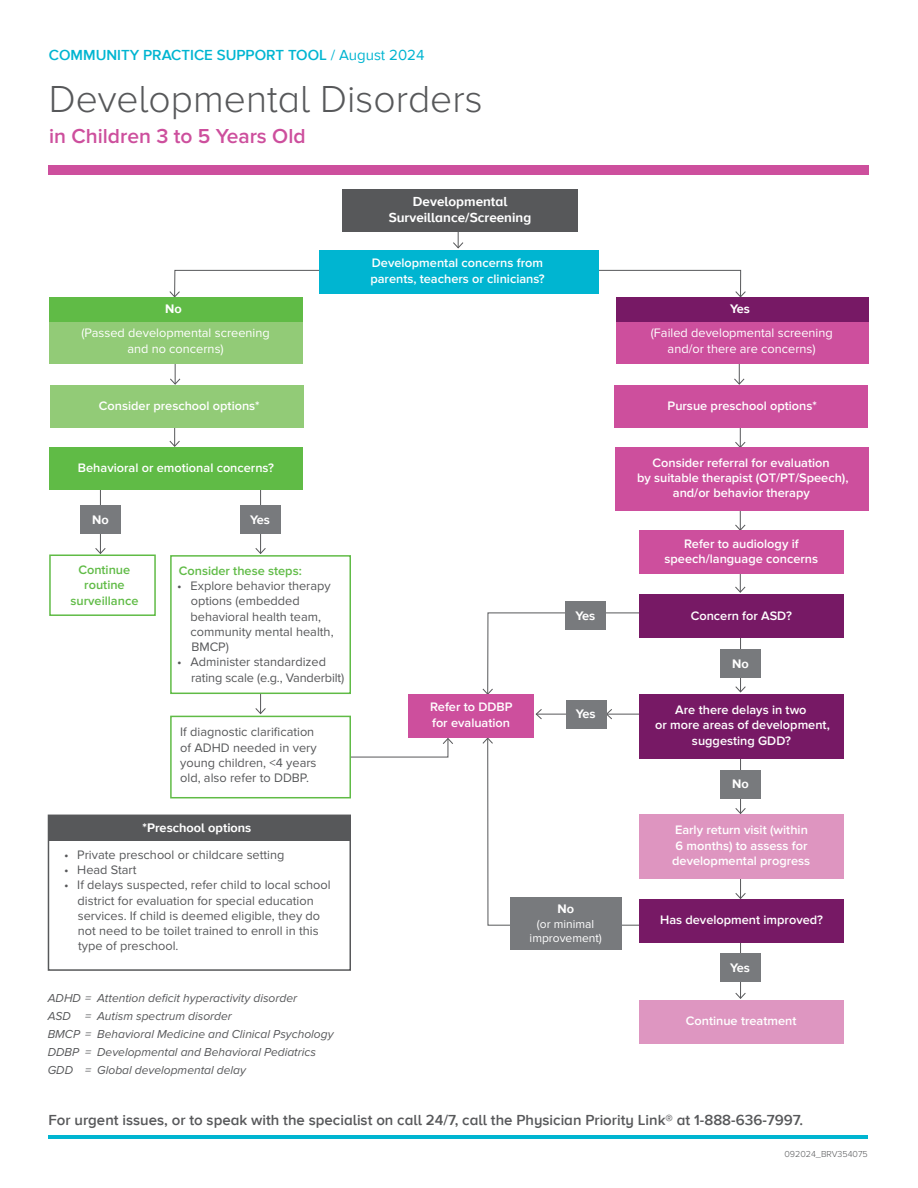
<style>
.page{position:relative;width:918px;height:1188px;background:#fff}
.page>*{position:absolute;margin:0;border:0;box-sizing:border-box;transform-origin:0 0}
.t1{font:300 39px "Proxima Nova A";color:#57585a}
.t2{font:600 21px "Proxima Nova";color:#cd4f9d}
.t3{font:600 15px "Proxima Nova A";color:#57585a}
.t4{font:600 15px "Proxima Nova A";color:#00b5d1}
.t5{font:700 13.5px "Proxima Nova A";color:#fff}
.t6{font:600 12.75px "Proxima Nova";color:#fff}
.t7{font:12.75px/15.3px "Proxima Nova";color:#57585a}
.t8{font:12.75px "Proxima Nova";color:#fff}
.t9{font:600 12.75px "Proxima Nova";color:#60bb46}
.t10{font:700 12.75px "Proxima Nova A";color:#fff}
.t11{font:italic 12px "Proxima Nova";color:#57585a}
.t12{font:12px "Proxima Nova";color:#fff}
.t13{font:300 9px "Proxima Nova";color:#57585a}
.s1{font-weight:400}
</style>
<div class="page">
<svg style="left:351px;top:737px;width:103px;height:21px"></svg>
<hr style="left:260px;top:645px;width:1px;height:69px;background:#57585a">
<svg style="left:255px;top:707px;width:11px;height:8px"></svg>
<svg style="left:734px;top:364px;width:11px;height:21px"></svg>
<svg style="left:169px;top:428px;width:11px;height:19px"></svg>
<svg style="left:170px;top:364px;width:11px;height:21px"></svg>
<div style="left:50px;top:385px;width:253px;height:43px;background:#92cb77"></div>
<hr style="left:607px;top:714px;width:75px;height:1px;background:#57585a">
<svg style="left:606px;top:708px;width:7px;height:12px"></svg>
<svg style="left:482px;top:737px;width:211px;height:189px"></svg>
<hr style="left:740px;top:411px;width:1px;height:36px;background:#57585a">
<svg style="left:734px;top:441px;width:12px;height:7px"></svg>
<hr style="left:740px;top:496px;width:1px;height:34px;background:#57585a">
<svg style="left:734px;top:524px;width:12px;height:7px"></svg>
<hr style="left:740px;top:553px;width:1px;height:39px;background:#57585a">
<svg style="left:735px;top:586px;width:11px;height:7px"></svg>
<hr style="left:260px;top:485px;width:1px;height:68px;background:#57585a">
<svg style="left:255px;top:547px;width:11px;height:7px"></svg>
<hr style="left:100px;top:485px;width:1px;height:68px;background:#57585a">
<svg style="left:95px;top:547px;width:11px;height:8px"></svg>
<hr style="left:740px;top:854px;width:1px;height:44px;background:#57585a">
<svg style="left:735px;top:893px;width:11px;height:7px"></svg>
<hr style="left:740px;top:745px;width:1px;height:68px;background:#57585a">
<svg style="left:735px;top:808px;width:11px;height:7px"></svg>
<hr style="left:740px;top:929px;width:1px;height:69px;background:#57585a">
<svg style="left:735px;top:993px;width:11px;height:6px"></svg>
<div style="left:720px;top:953px;width:41px;height:29px;background:#787a7d"></div>
<svg style="left:482px;top:612px;width:157px;height:82px"></svg>
<div style="left:565px;top:602px;width:41px;height:28px;background:#787a7d"></div>
<svg style="left:599px;top:270px;width:147px;height:27px"></svg>
<svg style="left:169px;top:270px;width:150px;height:27px"></svg>
<hr style="left:536px;top:714px;width:48px;height:1px;background:#57585a">
<svg style="left:535px;top:709px;width:8px;height:11px"></svg>
<hr style="left:458px;top:191px;width:1px;height:57px;background:#57585a">
<svg style="left:453px;top:242px;width:11px;height:7px"></svg>
<div style="left:342px;top:189px;width:236px;height:42px;background:#57585a"></div>
<div style="left:49px;top:322px;width:254px;height:42px;background:#92cb77"></div>
<div style="left:49px;top:165px;width:820px;height:10px;background:#cd4f9d"></div>
<hr style="left:49px;top:1135px;width:819px;height:4px;background:#00b5d1">
<hr style="left:740px;top:624px;width:1px;height:68px;background:#57585a">
<svg style="left:735px;top:686px;width:11px;height:7px"></svg>
<div style="left:720px;top:649px;width:41px;height:29px;background:#787a7d"></div>
<div style="left:49px;top:447px;width:254px;height:43px;background:#60bb46"></div>
<div style="left:319px;top:250px;width:280px;height:44px;background:#00b5d1"></div>
<div style="left:616px;top:322px;width:252px;height:42px;background:#cd4f9d"></div>
<div style="left:615px;top:448px;width:253px;height:63px;background:#cd4f9d"></div>
<div style="left:49px;top:555px;width:107px;height:61px;background:#fff;border:2px solid #60bb46"></div>
<div style="left:639px;top:531px;width:205px;height:43px;background:#cd4f9d"></div>
<div style="left:639px;top:594px;width:205px;height:44px;background:#771965"></div>
<div style="left:639px;top:694px;width:205px;height:64px;background:#771965"></div>
<div style="left:409px;top:694px;width:125px;height:43px;background:#cd4f9d"></div>
<div style="left:720px;top:770px;width:41px;height:28px;background:#787a7d"></div>
<div style="left:639px;top:815px;width:205px;height:64px;background:#de95c0"></div>
<div style="left:639px;top:900px;width:205px;height:43px;background:#771965"></div>
<div style="left:639px;top:1000px;width:205px;height:43px;background:#de96c1"></div>
<div style="left:510px;top:897px;width:112px;height:53px;background:#787a7d"></div>
<div style="left:80px;top:505px;width:41px;height:29px;background:#787a7d"></div>
<div style="left:240px;top:505px;width:41px;height:29px;background:#787a7d"></div>
<div style="left:170px;top:555px;width:181px;height:139px;background:#fff;border:2px solid #60bb46"></div>
<div style="left:616px;top:297px;width:252px;height:25px;background:#771965"></div>
<div style="left:50px;top:297px;width:253px;height:25px;background:#60bb46"></div>
<div style="left:566px;top:700px;width:40px;height:29px;background:#787a7d"></div>
<div style="left:48px;top:815px;width:303px;height:156px;background:#fff;border:2px solid #57585a"></div>
<div style="left:49px;top:816px;width:302px;height:25px;background:#57585a"></div>
<div style="left:614px;top:385px;width:253px;height:43px;background:#cd4f9d"></div>
<div style="left:170px;top:716px;width:181px;height:82px;background:#fff;border:2px solid #60bb46"></div>
<p class="t4" style="left:49px;top:46px;width:377px">COMMUNITY PRACTICE SUPPORT TOOL <span class="s1">/ August 2024</span></p>
<p class="t1" style="left:49px;top:76px;width:435px">Developmental Disorders</p>
<p class="t2" style="left:49px;top:124px;width:258px">in Children 3 to 5 Years Old</p>
<p class="t5" style="left:413px;top:193px;width:96px">Developmental</p>
<p class="t5" style="left:389px;top:210px;width:144px">Surveillance/Screening</p>
<p class="t6" style="left:372px;top:256px;width:173px">Developmental concerns from</p>
<p class="t6" style="left:370px;top:271px;width:176px">parents, teachers or clinicians?</p>
<p class="t10" style="left:165px;top:302px;width:18px">No</p>
<p class="t10" style="left:730px;top:302px;width:21px">Yes</p>
<p class="t8" style="left:81px;top:326px;width:190px">(Passed developmental screening</p>
<p class="t8" style="left:127px;top:341px;width:98px">and no concerns)</p>
<p class="t6" style="left:99px;top:398px;width:162px">Consider preschool options*</p>
<p class="t6" style="left:78px;top:460px;width:197px">Behavioral or emotional concerns?</p>
<p class="t10" style="left:92px;top:512px;width:18px">No</p>
<p class="t10" style="left:250px;top:512px;width:21px">Yes</p>
<p class="t9" style="left:78px;top:562px;width:53px">Continue</p>
<p class="t9" style="left:84px;top:578px;width:42px">routine</p>
<p class="t9" style="left:71px;top:593px;width:69px">surveillance</p>
<p class="t9" style="left:179px;top:563px;width:125px">Consider these steps:</p>
<p class="t7" style="left:191px;top:579px;width:142px;text-indent:-13px">• Explore behavior therapy options (embedded</p>
<p class="t7" style="left:191px;top:609px;width:132px">behavioral health team,</p>
<p class="t7" style="left:191px;top:624px;width:145px">community mental health,<br>BMCP)</p>
<p class="t7" style="left:191px;top:655px;width:155px;text-indent:-14px">• Administer standardized rating scale (e.g., Vanderbilt)</p>
<p class="t7" style="left:180px;top:725px;width:138px">If diagnostic clarification of ADHD needed in very young children, &lt;4 years old, also refer to DDBP.</p>
<p class="t10" style="left:143px;top:820px;width:110px">*Preschool options</p>
<p class="t7" style="left:64px;top:847px;width:222px">• Private preschool or childcare setting</p>
<p class="t7" style="left:64px;top:862px;width:74px">• Head Start</p>
<p class="t7" style="left:78px;top:878px;width:255px;text-indent:-14px">• If delays suspected, refer child to local school district for evaluation for special education services. If child is deemed eligible, they do not need to be toilet trained to enroll in this type of preschool.</p>
<p class="t11" style="left:48px;top:991px;width:251px">ADHD = Attention deficit hyperactivity disorder</p>
<p class="t11" style="left:48px;top:1009px;width:186px">ASD = Autism spectrum disorder</p>
<p class="t11" style="left:48px;top:1027px;width:287px">BMCP = Behavioral Medicine and Clinical Psychology</p>
<p class="t11" style="left:48px;top:1045px;width:270px">DDBP = Developmental and Behavioral Pediatrics</p>
<p class="t11" style="left:48px;top:1063px;width:200px">GDD = Global developmental delay</p>
<p class="t8" style="left:651px;top:326px;width:184px">(Failed developmental screening</p>
<p class="t8" style="left:668px;top:341px;width:150px">and/or there are concerns)</p>
<p class="t6" style="left:668px;top:398px;width:151px">Pursue preschool options*</p>
<p class="t6" style="left:653px;top:455px;width:179px">Consider referral for evaluation</p>
<p class="t6" style="left:637px;top:471px;width:213px">by suitable therapist (OT/PT/Speech),</p>
<p class="t6" style="left:673px;top:486px;width:139px">and/or behavior therapy</p>
<p class="t6" style="left:684px;top:537px;width:116px">Refer to audiology if</p>
<p class="t6" style="left:665px;top:551px;width:155px">speech/language concerns</p>
<p class="t6" style="left:669px;top:553px;width:145px">speech/hearing concerns</p>
<p class="t10" style="left:575px;top:608px;width:21px">Yes</p>
<p class="t6" style="left:691px;top:608px;width:103px">Concern for ASD?</p>
<p class="t10" style="left:732px;top:656px;width:18px">No</p>
<p class="t6" style="left:430px;top:700px;width:84px">Refer to DDBP</p>
<p class="t6" style="left:432px;top:715px;width:80px">for evaluation</p>
<p class="t6" style="left:414px;top:701px;width:116px">Refer to audiology if</p>
<p class="t6" style="left:427px;top:716px;width:90px">speech/hearing</p>
<p class="t10" style="left:576px;top:706px;width:21px">Yes</p>
<p class="t6" style="left:684px;top:701px;width:116px">Refer to audiology if</p>
<p class="t6" style="left:669px;top:716px;width:145px">speech/hearing concerns</p>
<p class="t6" style="left:675px;top:702px;width:133px">Are there delays in two</p>
<p class="t6" style="left:655px;top:718px;width:176px">or more areas of development,</p>
<p class="t6" style="left:692px;top:733px;width:101px">suggesting GDD?</p>
<p class="t10" style="left:732px;top:776px;width:18px">No</p>
<p class="t6" style="left:675px;top:823px;width:134px">Early return visit (within</p>
<p class="t6" style="left:676px;top:838px;width:133px">6 months) to assess for</p>
<p class="t6" style="left:672px;top:853px;width:140px">developmental progress</p>
<p class="t10" style="left:557px;top:902px;width:18px">No</p>
<p class="t12" style="left:537px;top:917px;width:59px">(or minimal</p>
<p class="t12" style="left:530px;top:931px;width:74px">improvement)</p>
<p class="t6" style="left:684px;top:906px;width:116px">Refer to audiology if</p>
<p class="t6" style="left:660px;top:912px;width:165px">Has development improved?</p>
<p class="t10" style="left:730px;top:960px;width:21px">Yes</p>
<p class="t6" style="left:669px;top:1013px;width:145px">speech/hearing concerns</p>
<p class="t6" style="left:686px;top:1014px;width:112px">Continue treatment</p>
<p class="t3" style="left:49px;top:1111px;width:756px">For urgent issues, or to speak with the specialist on call 24/7, call the Physician Priority Link® at 1-888-636-7997.</p>
<p class="t13" style="left:784px;top:1148px;width:85px">092024_BRV354075</p>
</div>
